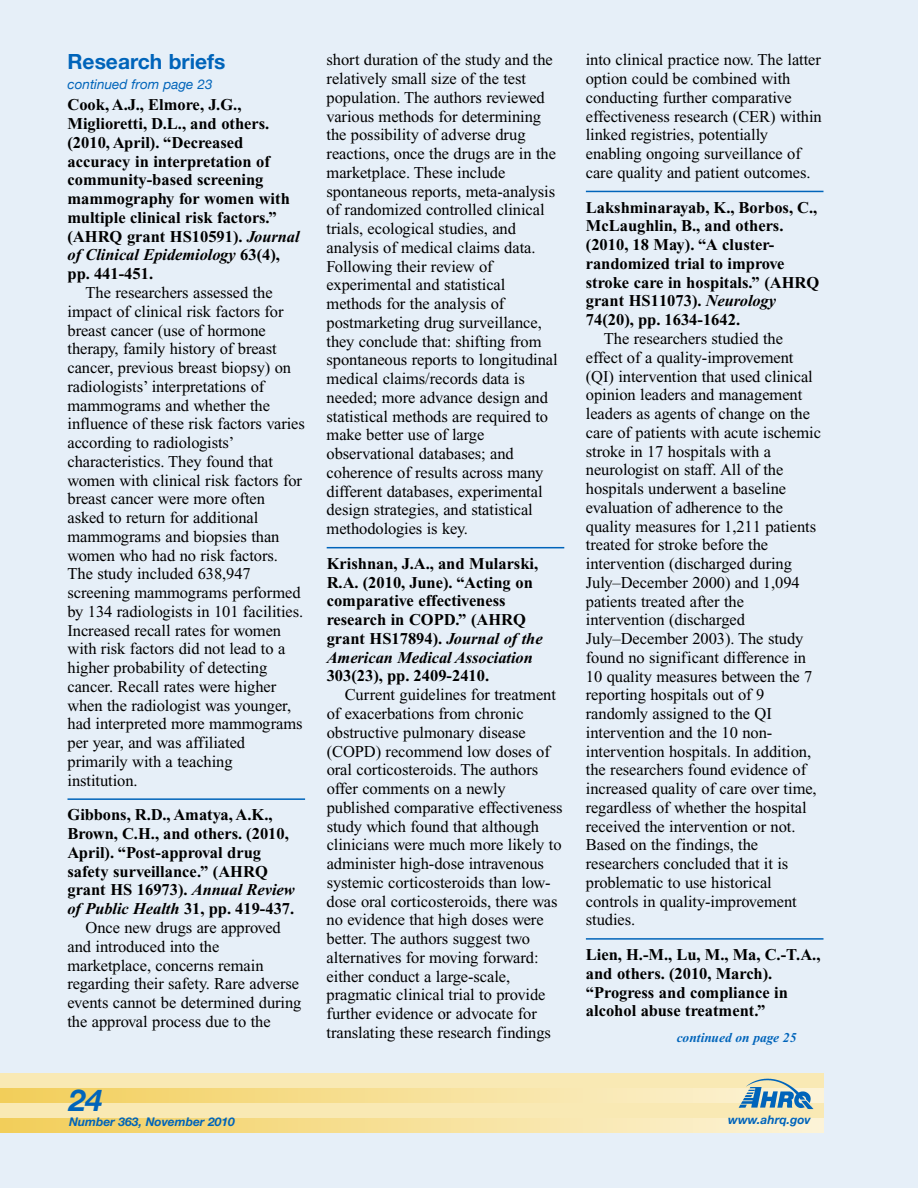
<style>
.page{position:relative;width:918px;height:1188px;background:#e6eff8}
.page>*{position:absolute;margin:0;border:0;box-sizing:border-box;transform-origin:0 0}
.t1{font:italic 700 30px "Helvetica Neue";color:#0064ba}
.t2{font:700 21px "Helvetica Neue";color:#0064ba}
.t3{font:16.5px/18.8px "Times New Roman";letter-spacing:-.005em;color:#000}
.t4{font:700 16.5px/18.8px "Times New Roman";color:#000}
.t5{font:italic 700 16.5px "Times New Roman";letter-spacing:-.005em;color:#000}
.t6{font:italic 13.5px "Helvetica Neue";color:#0064ba}
.t7{font:italic 700 13.5px "Times New Roman";color:#0064ba}
.t8{font:italic 700 12px "Helvetica Neue";color:#0064ba}
.s1{font-style:italic}
.s2{font-style:normal}
</style>
<div class="page">
<div style="left:0;top:1073px;width:823px;height:59px;background:#f9e9b4"></div>
<svg style="left:0;top:1089px;width:823px;height:13px"></svg>
<svg style="left:0;top:1119px;width:823px;height:13px"></svg>
<img style="left:736px;top:1078px;width:80px;height:32px">
<hr style="left:68px;top:798px;width:237px;height:2px;background:#0064ba">
<hr style="left:327px;top:547px;width:237px;height:1px;background:#0064ba">
<hr style="left:586px;top:191px;width:238px;height:1px;background:#0064ba">
<hr style="left:586px;top:938px;width:238px;height:2px;background:#0064ba">
<p class="t2" style="left:68px;top:54px;width:160px">Research briefs</p>
<p class="t6" style="left:68px;top:76px;width:147px">continued from page 23</p>
<p class="t4" style="left:68px;top:97px;width:234px">Cook, A.J., Elmore, J.G.,<br>Miglioretti, D.L., and others. (2010, April). “Decreased accuracy in interpretation of community-based screening mammography for women with multiple clinical risk factors.” (AHRQ grant HS10591). <span class="s1">Journal of Clinical Epidemiology</span> 63(4), pp. 441-451.</p>
<p class="t3" style="left:68px;top:285px;width:239px;text-indent:18px">The researchers assessed the impact of clinical risk factors for breast cancer (use of hormone therapy, family history of breast cancer, previous breast biopsy) on radiologists’ interpretations of mammograms and whether the influence of these risk factors varies according to radiologists’ characteristics. They found that women with clinical risk factors for breast cancer were more often asked to return for additional mammograms and biopsies than women who had no risk factors.<br>The study included 638,947 screening mammograms performed by 134 radiologists in 101 facilities.<br>Increased recall rates for women with risk factors did not lead to a higher probability of detecting cancer. Recall rates were higher when the radiologist was younger, had interpreted more mammograms per year, and was affiliated primarily with a teaching institution.</p>
<p class="t4" style="left:68px;top:807px;width:207px">Gibbons, R.D., Amatya, A.K.,</p>
<p class="t4" style="left:67px;top:826px;width:223px">Brown, C.H., and others. (2010,</p>
<p class="t4" style="left:67px;top:845px;width:195px">April). “Post-approval drug</p>
<p class="t4" style="left:67px;top:863px;width:202px">safety surveillance.” (AHRQ</p>
<p class="t4" style="left:67px;top:882px;width:229px">grant HS 16973). <span class="s1">Annual Review</span></p>
<p class="t5" style="left:67px;top:903px;width:228px">of Public Health <span class="s2">31, pp. 419-437.</span></p>
<p class="t3" style="left:86px;top:920px;width:197px">Once new drugs are approved</p>
<p class="t3" style="left:67px;top:939px;width:154px">and introduced into the</p>
<p class="t3" style="left:67px;top:957px;width:198px">marketplace, concerns remain</p>
<p class="t3" style="left:67px;top:976px;width:233px">regarding their safety. Rare adverse</p>
<p class="t3" style="left:67px;top:995px;width:236px">events cannot be determined during</p>
<p class="t3" style="left:67px;top:1014px;width:205px">the approval process due to the</p>
<h1 class="t1" style="left:69px;top:1081px;width:35px">24</h1>
<p class="t8" style="left:69px;top:1117px;width:167px">Number 363, November 2010</p>
<p class="t3" style="left:327px;top:52px;width:233px">short duration of the study and the relatively small size of the test population. The authors reviewed various methods for determining the possibility of adverse drug reactions, once the drugs are in the marketplace. These include spontaneous reports, meta-analysis of randomized controlled clinical trials, ecological studies, and analysis of medical claims data.<br>Following their review of experimental and statistical methods for the analysis of postmarketing drug surveillance, they conclude that: shifting from spontaneous reports to longitudinal medical claims/records data is needed; more advance design and statistical methods are required to make better use of large observational databases; and coherence of results across many different databases, experimental design strategies, and statistical methodologies is key.</p>
<p class="t4" style="left:327px;top:556px;width:218px">Krishnan, J.A., and Mularski,<br>R.A. (2010, June). “Acting on comparative effectiveness research in COPD.” (AHRQ grant HS17894). <span class="s1">Journal of the<br>American Medical Association</span></p>
<p class="t4" style="left:327px;top:668px;width:164px">303(23), pp. 2409-2410.</p>
<p class="t3" style="left:327px;top:687px;width:238px;text-indent:18px">Current guidelines for treatment of exacerbations from chronic obstructive pulmonary disease (COPD) recommend low doses of oral corticosteroids. The authors offer comments on a newly published comparative effectiveness study which found that although clinicians were much more likely to administer high-dose intravenous systemic corticosteroids than low&shy;dose oral corticosteroids, there was no evidence that high doses were better. The authors suggest two alternatives for moving forward: either conduct a large-scale, pragmatic clinical trial to provide further evidence or advocate for translating these research findings</p>
<p class="t3" style="left:586px;top:52px;width:238px">into clinical practice now. The latter option could be combined with conducting further comparative effectiveness research (CER) within linked registries, potentially enabling ongoing surveillance of care quality and patient outcomes.</p>
<p class="t4" style="left:586px;top:200px;width:235px">Lakshminarayab, K., Borbos, C.,<br>McLaughlin, B., and others. (2010, 18 May). “A cluster&shy;randomized trial to improve stroke care in hospitals.” (AHRQ grant HS11073). <span class="s1">Neurology<br></span>74(20), pp. 1634-1642.</p>
<p class="t3" style="left:586px;top:331px;width:237px;text-indent:18px">The researchers studied the effect of a quality-improvement (QI) intervention that used clinical opinion leaders and management leaders as agents of change on the care of patients with acute ischemic stroke in 17 hospitals with a neurologist on staff. All of the hospitals underwent a baseline evaluation of adherence to the quality measures for 1,211 patients treated for stroke before the intervention (discharged during<br>July–December 2000) and 1,094 patients treated after the intervention (discharged<br>July–December 2003). The study found no significant difference in<br>10 quality measures between the 7 reporting hospitals out of 9 randomly assigned to the QI intervention and the 10 non&shy;intervention hospitals. In addition, the researchers found evidence of increased quality of care over time, regardless of whether the hospital received the intervention or not.<br>Based on the findings, the researchers concluded that it is problematic to use historical controls in quality-improvement studies.</p>
<p class="t4" style="left:586px;top:947px;width:236px">Lien, H.-M., Lu, M., Ma, C.-T.A., and others. (2010, March). “Progress and compliance in alcohol abuse treatment.”</p>
<p class="t7" style="left:677px;top:1033px;width:121px">continued on page 25</p>
<p class="t8" style="left:728px;top:1115px;width:84px">www.ahrq.gov</p>
</div>
